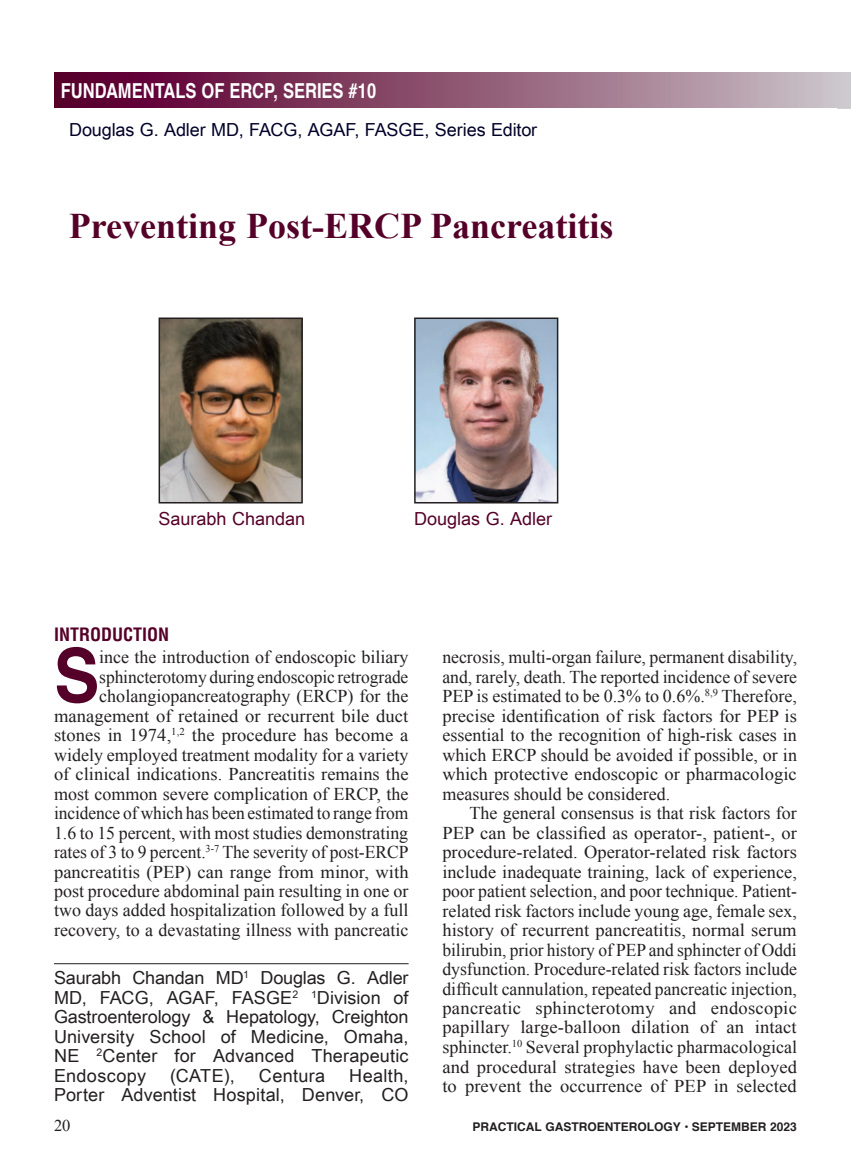
<style>
.page{position:relative;width:851px;height:1161px;background:#fff}
.page>*{position:absolute;margin:0;border:0;box-sizing:border-box;transform-origin:0 0}
.A_Body_Copy-Drop_cap{font:700 74.4px "Helvetica";color:#540028;scale:.91 1}
.t1{font:700 36px "Times New Roman";color:#540028}
.t2{font:700 20.7px "Helvetica";color:#fff;scale:.8 1}
.A_Body_Copy-Drop_cap-2{font:18px/19.5px "Times New Roman";color:#231f20;text-align:justify}
.A_Body_Copy{font:18px/19.5px "Times New Roman";letter-spacing:.005em;color:#231f20;text-align:justify}
.t3{font:18px/19.5px "Arial Unicode MS";letter-spacing:.01em;color:#231f20;text-align:justify}
.t4{font:18px "Arial Unicode MS";letter-spacing:-.01em;color:#000029}
.t5{font:18px "Arial Unicode MS";color:#540028}
._1_Head{font:700 condensed 18px "Helvetica LT Std";color:#540028}
.t6{font:16.5px "Times New Roman";color:#231f20}
.t7{font:700 12px "Helvetica";color:#231f20}
</style>
<div class="page">
<div style="left:54px;top:73px;width:796px;height:35px;background:linear-gradient(to right,#540024,#cac2c6)"></div>
<img style="left:161px;top:321px;width:139px;height:180px">
<div style="left:158px;top:318px;width:145px;height:186px;border:2px solid #231f20"></div>
<img style="left:417px;top:321px;width:138px;height:180px">
<div style="left:414px;top:318px;width:144px;height:186px;border:2px solid #231f20"></div>
<hr style="left:54px;top:963px;width:354px;height:1px;background:#231f20">
<p class="t2" style="left:61px;top:74px;width:396px">FUNDAMENTALS OF ERCP, SERIES #10</p>
<p class="t4" style="left:69px;top:116px;width:469px">Douglas G. Adler MD, FACG, AGAF, FASGE, Series Editor</p>
<h2 class="t1" style="left:69px;top:201px;width:546px">Preventing Post-ERCP Pancreatitis</h2>
<p class="t5" style="left:158px;top:505px;width:148px">Saurabh Chandan</p>
<p class="t5" style="left:414px;top:505px;width:140px">Douglas G. Adler</p>
<p class="_1_Head" style="left:54px;top:623px;width:117px">INTRODUCTION</p>
<p class="A_Body_Copy-Drop_cap" style="left:54px;top:616px;width:51px">S</p>
<p class="A_Body_Copy-Drop_cap-2" style="left:54px;top:647px;width:356px;text-align:right">ince the introduction of endoscopic biliary sphincterotomy during endoscopic retrograde cholangiopancreatography (ERCP) for the management of retained or recurrent bile duct stones in 1974,<sup>1,2</sup> the procedure has become a widely employed treatment modality for a variety of clinical indications. Pancreatitis remains the most common severe complication of ERCP, the incidence of which has been estimated to range from 1.6 to 15 percent, with most studies demonstrating rates of 3 to 9 percent.<sup>3-7</sup> The severity of post-ERCP pancreatitis (PEP) can range from minor, with post procedure abdominal pain resulting in one or two days added hospitalization followed by a full recovery, to a devastating illness with pancreatic</p>
<p class="t3" style="left:54px;top:968px;width:356px">Saurabh Chandan MD<sup>1</sup> Douglas G. Adler MD, FACG, AGAF, FASGE<sup>2</sup> <sup>1</sup>Division of Gastroenterology &amp; Hepatology, Creighton University School of Medicine, Omaha, NE <sup>2</sup>Center for Advanced Therapeutic Endoscopy</p>
<p class="t3" style="left:170px;top:1065px;width:66px">(CATE),</p>
<p class="t3" style="left:259px;top:1065px;width:68px">Centura</p>
<p class="t3" style="left:54px;top:1065px;width:356px;text-align:right">Health,<br>Porter Adventist Hospital, Denver, CO</p>
<p class="A_Body_Copy-Drop_cap-2" style="left:442px;top:647px;width:356px">necrosis, multi-organ failure, permanent disability, and, rarely, death. The reported incidence of severe PEP is estimated to be 0.3% to 0.6%.<sup>8,9</sup> Therefore, precise identification of risk factors for PEP is essential to the recognition of high-risk cases in which ERCP should be avoided if possible, or in which protective endoscopic or pharmacologic measures should be considered.</p>
<p class="A_Body_Copy" style="left:442px;top:803px;width:356px;text-indent:27px">The general consensus is that risk factors for PEP can be classified as operator-, patient-, or procedure-related. Operator-related risk factors include inadequate training, lack of experience, poor patient selection, and poor technique. Patient&shy;related risk factors include young age, female sex, history of recurrent pancreatitis, normal serum bilirubin, prior history of PEP and sphincter of Oddi dysfunction. Procedure-related risk factors include difficult cannulation, repeated pancreatic injection, pancreatic sphincterotomy and endoscopic papillary large-balloon dilation of an intact sphincter.<sup>10</sup> Several prophylactic pharmacological and procedural strategies have been deployed to prevent the occurrence of PEP in selected</p>
<p class="t6" style="left:54px;top:1114px;width:18px">20</p>
<p class="t7" style="left:472px;top:1117px;width:326px">PRACTICAL GASTROENTEROLOGY • SEPTEMBER 2023</p>
</div>
